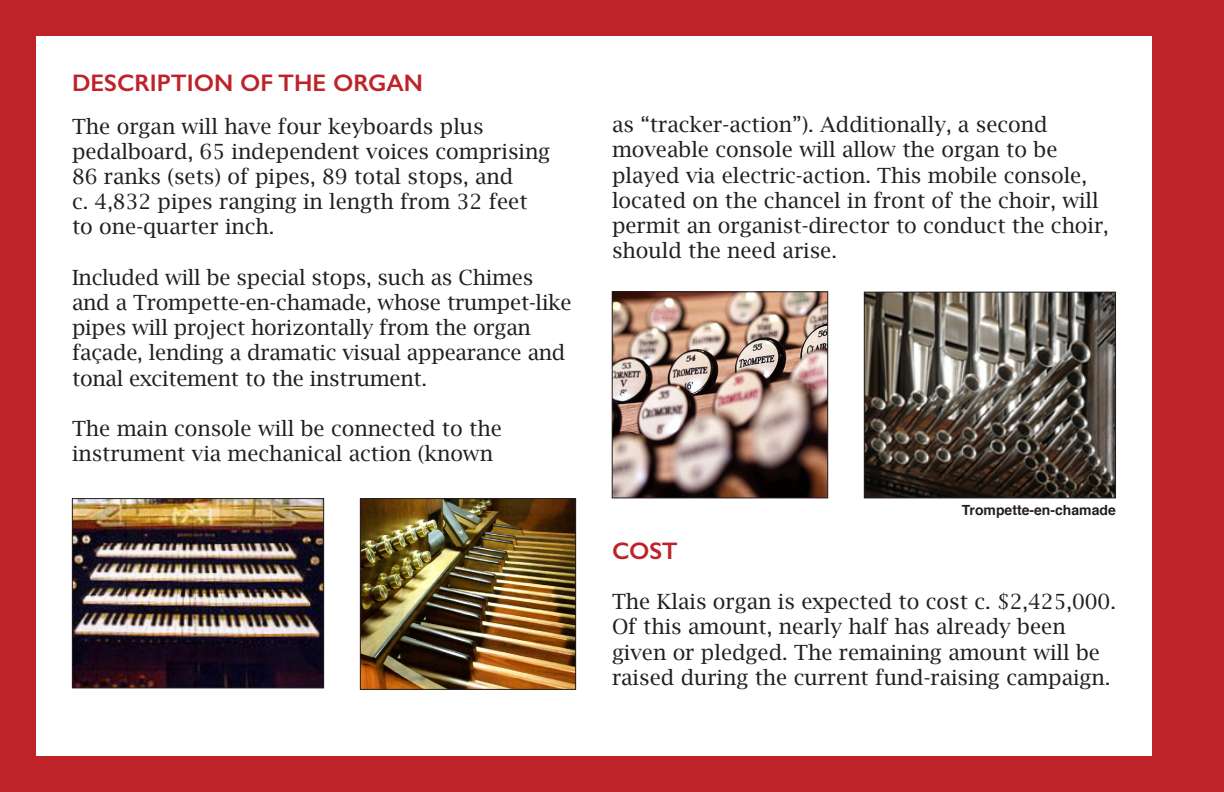
<style>
.page{position:relative;width:1224px;height:792px;background:#be232a}
.page>*{position:absolute;margin:0;border:0;box-sizing:border-box;transform-origin:0 0}
.t1{font:600 24px "Gill Sans";color:#be232a}
.t2{font:21px/25.2px "Lucida Bright";color:#231f20}
.t3{font:700 14px "Helvetica";color:#231f20}
</style>
<div class="page">
<div style="left:36px;top:36px;width:1116px;height:720px;background:#fff"></div>
<img style="left:362px;top:500px;width:212px;height:188px">
<div style="left:360px;top:498px;width:216px;height:192px;border:1px solid #231f20"></div>
<img style="left:74px;top:500px;width:248px;height:186px">
<div style="left:72px;top:498px;width:252px;height:190px;border:1px solid #231f20"></div>
<img style="left:614px;top:294px;width:212px;height:202px">
<div style="left:612px;top:292px;width:216px;height:206px;border:1px solid #231f20"></div>
<img style="left:866px;top:294px;width:248px;height:202px">
<div style="left:864px;top:292px;width:252px;height:206px;border:1px solid #231f20"></div>
<p class="t1" style="left:72px;top:68px;width:353px">DESCRIPTION OF THE ORGAN</p>
<p class="t2" style="left:72px;top:113px;width:480px">The organ will have four keyboards plus pedalboard, 65 independent voices comprising 86 ranks (sets) of pipes, 89 total stops, and<br>c. 4,832 pipes ranging in length from 32 feet to one-quarter inch.</p>
<p class="t2" style="left:72px;top:265px;width:501px">Included will be special stops, such as Chimes and a Trompette-en-chamade, whose trumpet-like pipes will project horizontally from the organ façade, lending a dramatic visual appearance and tonal excitement to the instrument.</p>
<p class="t2" style="left:72px;top:416px;width:431px">The main console will be connected to the instrument via mechanical action (known</p>
<p class="t2" style="left:612px;top:112px;width:498px">as “tracker-action”). Additionally, a second moveable console will allow the organ to be played via electric-action. This mobile console, located on the chancel in front of the choir, will permit an organist-director to conduct the choir, should the need arise.</p>
<p class="t3" style="left:962px;top:499px;width:156px">Trompette-en-chamade</p>
<p class="t1" style="left:612px;top:536px;width:67px">COST</p>
<p class="t2" style="left:612px;top:589px;width:505px">The Klais organ is expected to cost c. $2,425,000.<br>Of this amount, nearly half has already been given or pledged. The remaining amount will be raised during the current fund-raising campaign.</p>
</div>
